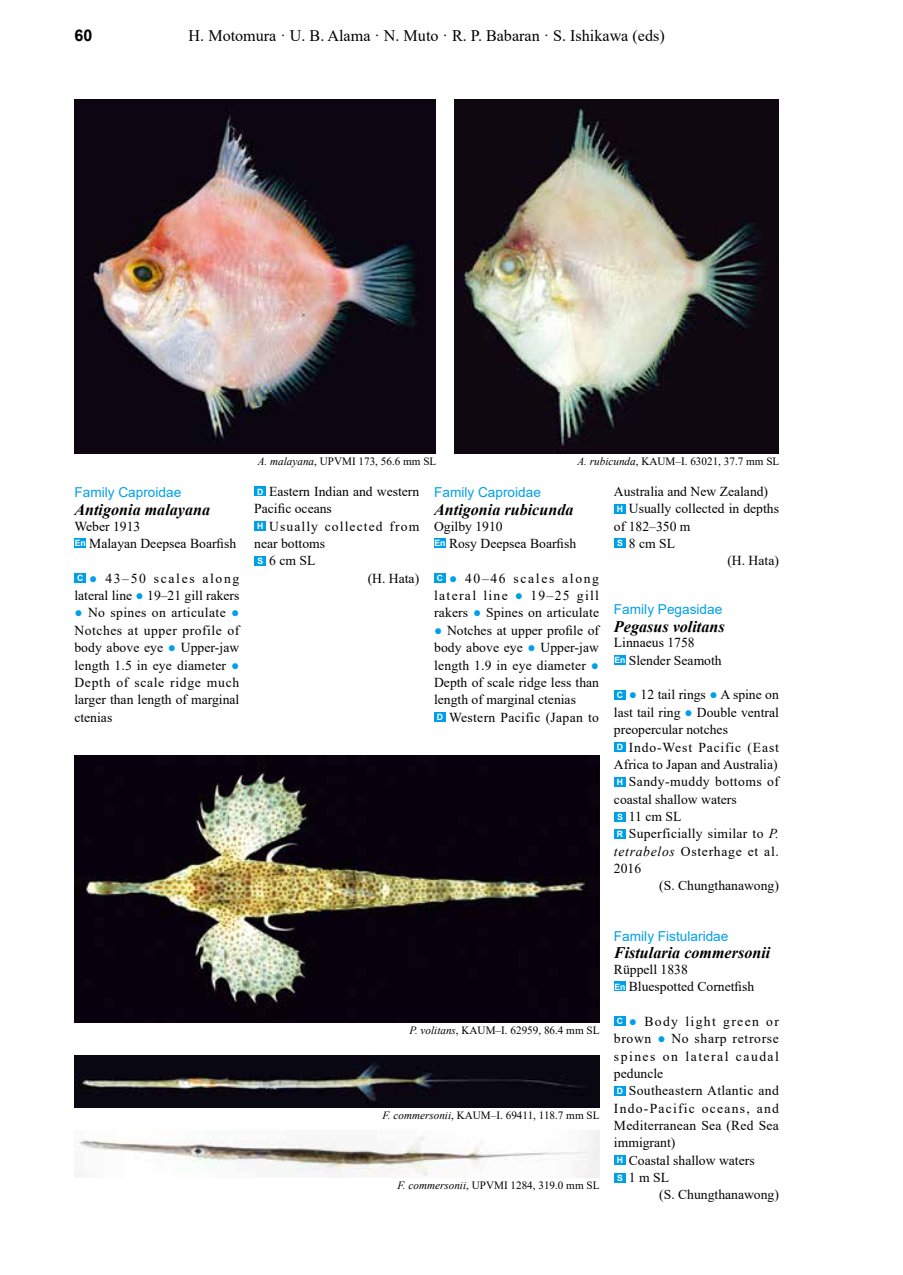
<style>
.page{position:relative;width:903px;height:1275px;background:#fff}
.page>*{position:absolute;margin:0;border:0;box-sizing:border-box;transform-origin:0 0}
.t1{font:italic 700 16.1px "Times New Roman";color:#000}
.t2{font:16.1px "Times New Roman";color:#000}
.t3{font:700 16.1px "Arial";color:#000}
.t4{font:13.65px/17.3px "Times New Roman";color:#000}
.t5{font:13.65px "Arial";color:#00a0e9}
.t6{font:13.65px "Times New Roman";letter-spacing:.05em;color:#000}
.t7{font:13.65px "Times New Roman";letter-spacing:.025em;color:#000}
.t8{font:13.65px "Times New Roman";letter-spacing:.02em;color:#000}
.t9{font:13.65px "Times New Roman";letter-spacing:.03em;color:#000}
.t10{font:13.65px "Times New Roman";letter-spacing:.06em;color:#000}
.t11{font:13.65px "Times New Roman";letter-spacing:.09em;color:#000}
.t12{font:13.65px "Times New Roman";letter-spacing:.08em;color:#000}
.t13{font:13.65px "Times New Roman";letter-spacing:.11em;color:#000}
.t14{font:13.65px "Times New Roman";color:#00a0e9}
.t15{font:11.2px "Times New Roman";color:#000}
.t16{font:700 8.75px "Arial";color:#fff}
.s1{font-style:italic}
.s2{color:#00a0e9}
</style>
<div class="page">
<img style="left:74px;top:1056px;width:525px;height:52px">
<img style="left:74px;top:1131px;width:525px;height:46px">
<img style="left:74px;top:755px;width:525px;height:267px">
<img style="left:454px;top:99px;width:325px;height:354px">
<img style="left:74px;top:99px;width:362px;height:354px">
<div style="left:614px;top:982px;width:12px;height:9px;background:#00a0e9"></div>
<div style="left:614px;top:1016px;width:12px;height:10px;background:#00a0e9"></div>
<div style="left:614px;top:1086px;width:12px;height:10px;background:#00a0e9"></div>
<div style="left:614px;top:1173px;width:12px;height:9px;background:#00a0e9"></div>
<div style="left:614px;top:1155px;width:12px;height:10px;background:#00a0e9"></div>
<div style="left:614px;top:655px;width:12px;height:10px;background:#00a0e9"></div>
<div style="left:614px;top:690px;width:12px;height:9px;background:#00a0e9"></div>
<div style="left:614px;top:742px;width:12px;height:10px;background:#00a0e9"></div>
<div style="left:614px;top:812px;width:12px;height:9px;background:#00a0e9"></div>
<div style="left:614px;top:777px;width:12px;height:9px;background:#00a0e9"></div>
<div style="left:614px;top:829px;width:12px;height:10px;background:#00a0e9"></div>
<div style="left:74px;top:539px;width:12px;height:9px;background:#00a0e9"></div>
<div style="left:74px;top:573px;width:12px;height:10px;background:#00a0e9"></div>
<div style="left:254px;top:487px;width:12px;height:9px;background:#00a0e9"></div>
<div style="left:254px;top:556px;width:12px;height:10px;background:#00a0e9"></div>
<div style="left:254px;top:521px;width:12px;height:10px;background:#00a0e9"></div>
<div style="left:434px;top:539px;width:12px;height:9px;background:#00a0e9"></div>
<div style="left:434px;top:573px;width:12px;height:10px;background:#00a0e9"></div>
<div style="left:434px;top:712px;width:12px;height:10px;background:#00a0e9"></div>
<div style="left:614px;top:539px;width:12px;height:9px;background:#00a0e9"></div>
<div style="left:614px;top:504px;width:12px;height:10px;background:#00a0e9"></div>
<p class="t3" style="left:74px;top:24px;width:19px">60</p>
<p class="t2" style="left:189px;top:24px;width:477px">H. Motomura · U B. . Alama · N. Muto · R .P. Babaran · .S Ishikawa (eds(</p>
<p class="t15" style="left:258px;top:453px;width:180px"><span class="s1">A. malayana</span>, UPVMI 173, 56.6 mm SL</p>
<p class="t15" style="left:577px;top:453px;width:203px"><span class="s1">A. rubicunda</span>, KAUM .I– 63021, 37.7 mm SL</p>
<p class="t5" style="left:74px;top:483px;width:108px">Family Caproidae</p>
<p class="t1" style="left:74px;top:499px;width:137px">Antigonia malayana</p>
<p class="t4" style="left:89px;top:517px;width:148px;text-indent:-15px">Weber 1913<br>Malayan Deepsea Boarfish</p>
<p class="t4" style="left:202px;top:569px;width:38px">along</p>
<p class="t16" style="left:75px;top:537px;width:13px">En</p>
<p class="t16" style="left:77px;top:572px;width:8px">C</p>
<p class="t4" style="left:154px;top:569px;width:42px">scales</p>
<p class="t4" style="left:105px;top:569px;width:42px">43–50</p>
<p class="t4" style="left:74px;top:569px;width:166px;text-indent:15px"><span class="s2">●<br></span>lateral line <span class="s2">●</span> 19–21 gill rakers</p>
<p class="t4" style="left:74px;top:604px;width:166px;text-align:justify"><span class="s2">●</span> No spines on articulate <span class="s2">● </span>Notches at upper profile of body above eye <span class="s2">●</span> Upper-jaw length 1.5 in eye diameter <span class="s2">● </span>Depth of scale ridge much larger than length of marginal ctenias</p>
<p class="t4" style="left:269px;top:482px;width:152px">Eastern Indian and western</p>
<p class="t4" style="left:254px;top:500px;width:79px">Pacific oceans</p>
<p class="t4" style="left:389px;top:517px;width:31px">from</p>
<p class="t16" style="left:257px;top:485px;width:8px">D</p>
<p class="t4" style="left:254px;top:517px;width:72px;text-align:center">Usually near bottoms<br>6 cm SL</p>
<p class="t12" style="left:325px;top:516px;width:59px">collected</p>
<p class="t16" style="left:257px;top:520px;width:8px">H</p>
<p class="t16" style="left:257px;top:555px;width:7px">S</p>
<p class="t4" style="left:368px;top:569px;width:53px">H( . Hata(</p>
<p class="t5" style="left:434px;top:483px;width:108px">Family Caproidae</p>
<p class="t1" style="left:434px;top:499px;width:141px">Antigonia rubicunda</p>
<p class="t4" style="left:449px;top:517px;width:129px;text-indent:-15px">Ogilby 1910<br>Rosy Deepsea Boarfish</p>
<p class="t4" style="left:562px;top:569px;width:38px">along</p>
<p class="t16" style="left:434px;top:537px;width:13px">En</p>
<p class="t16" style="left:437px;top:572px;width:8px">C</p>
<p class="t4" style="left:513px;top:569px;width:42px">scales</p>
<p class="t4" style="left:465px;top:569px;width:42px">40–46</p>
<p class="t14" style="left:449px;top:568px;width:10px">●</p>
<p class="t4" style="left:434px;top:586px;width:166px">lateral<br>rakers <span class="s2">●</span> Spines on articulate</p>
<p class="t4" style="left:434px;top:621px;width:166px;text-align:justify"><span class="s2">●</span> Notches at upper profile of body above eye <span class="s2">●</span> Upper-jaw length 1.9 in eye diameter <span class="s2">● </span>Depth of scale ridge less than length of marginal ctenias</p>
<p class="t7" style="left:449px;top:707px;width:152px">Western Pacific (Japan to</p>
<p class="t4" style="left:483px;top:586px;width:26px">line</p>
<p class="t4" style="left:577px;top:586px;width:24px">gill</p>
<p class="t4" style="left:530px;top:586px;width:41px">19–25</p>
<p class="t14" style="left:515px;top:586px;width:10px">●</p>
<p class="t16" style="left:437px;top:711px;width:8px">D</p>
<p class="t4" style="left:614px;top:482px;width:156px">Australia and New Zealand(</p>
<p class="t4" style="left:629px;top:500px;width:152px">Usually collected in depths</p>
<p class="t4" style="left:614px;top:517px;width:78px">of 182–350 m</p>
<p class="t4" style="left:629px;top:534px;width:48px">8 cm SL</p>
<p class="t4" style="left:727px;top:552px;width:53px">H( . Hata(</p>
<p class="t16" style="left:617px;top:503px;width:8px">H</p>
<p class="t16" style="left:617px;top:537px;width:7px">S</p>
<p class="t5" style="left:614px;top:600px;width:110px">Family Pegasidae</p>
<p class="t1" style="left:614px;top:615px;width:112px">Pegasus volitans</p>
<p class="t4" style="left:629px;top:634px;width:94px;text-indent:-15px">Linnaeus 1758<br>Slender Seamoth</p>
<p class="t4" style="left:629px;top:686px;width:152px"><span class="s2">●</span> 12 tail rings <span class="s2">●</span> A spine on</p>
<p class="t4" style="left:614px;top:703px;width:166px">last tail ring <span class="s2">●</span> Double ventral</p>
<p class="t4" style="left:614px;top:720px;width:116px">preopercular notches</p>
<p class="t4" style="left:747px;top:738px;width:33px">(East</p>
<p class="t16" style="left:614px;top:654px;width:13px">En</p>
<p class="t16" style="left:617px;top:689px;width:8px">C</p>
<p class="t10" style="left:629px;top:737px;width:65px">Indo-West</p>
<p class="t4" style="left:614px;top:755px;width:165px">Africa to Japan and Australia(</p>
<p class="t9" style="left:629px;top:772px;width:152px">Sandy-muddy bottoms of</p>
<p class="t4" style="left:614px;top:790px;width:124px">coastal shallow waters</p>
<p class="t4" style="left:629px;top:807px;width:54px">11 cm SL</p>
<p class="t8" style="left:629px;top:824px;width:152px">Superficially similar to <span class="s1">.P</span></p>
<p class="t6" style="left:614px;top:841px;width:166px"><span class="s1">tetrabelos</span> Osterhage et al.</p>
<p class="t4" style="left:614px;top:859px;width:29px">2016</p>
<p class="t4" style="left:659px;top:877px;width:121px">.S( Chungthanawong(</p>
<p class="t10" style="left:698px;top:737px;width:44px">Pacific</p>
<p class="t16" style="left:617px;top:741px;width:8px">D</p>
<p class="t16" style="left:617px;top:775px;width:8px">H</p>
<p class="t16" style="left:617px;top:810px;width:7px">S</p>
<p class="t16" style="left:617px;top:828px;width:8px">R</p>
<p class="t15" style="left:410px;top:1022px;width:191px"><span class="s1">.P volitans</span>, KAUM .I– 62959, 86.4 mm SL</p>
<p class="t15" style="left:382px;top:1108px;width:218px"><span class="s1">.F commersonii</span>, KAUM .I– 69411, 118.7 mm SL</p>
<p class="t15" style="left:397px;top:1177px;width:203px"><span class="s1">.F commersonii</span>, UPVMI 1284, 319.0 mm SL</p>
<p class="t5" style="left:614px;top:926px;width:116px">Family Fistularidae</p>
<p class="t1" style="left:614px;top:942px;width:158px">Fistularia commersonii</p>
<p class="t4" style="left:629px;top:960px;width:127px;text-indent:-15px">Rüppell 1838<br>Bluespotted Cornetfish</p>
<p class="t4" style="left:766px;top:1012px;width:14px">or</p>
<p class="t16" style="left:614px;top:980px;width:13px">En</p>
<p class="t16" style="left:617px;top:1015px;width:8px">C</p>
<p class="t4" style="left:644px;top:1012px;width:35px">Body</p>
<p class="t4" style="left:685px;top:1012px;width:32px">light</p>
<p class="t14" style="left:629px;top:1012px;width:10px">●</p>
<p class="t6" style="left:614px;top:1029px;width:166px">brown <span class="s2">●</span> No sharp retrorse</p>
<p class="t4" style="left:736px;top:1047px;width:44px">caudal</p>
<p class="t4" style="left:723px;top:1012px;width:37px">green</p>
<p class="t4" style="left:614px;top:1047px;width:43px">spines</p>
<p class="t4" style="left:614px;top:1064px;width:51px">peduncle</p>
<p class="t7" style="left:629px;top:1081px;width:151px">Southeastern Atlantic and</p>
<p class="t4" style="left:757px;top:1099px;width:24px">and</p>
<p class="t13" style="left:685px;top:1046px;width:44px">lateral</p>
<p class="t4" style="left:663px;top:1047px;width:17px">on</p>
<p class="t16" style="left:617px;top:1085px;width:8px">D</p>
<p class="t11" style="left:614px;top:1098px;width:82px">Indo-Pacific</p>
<p class="t4" style="left:614px;top:1116px;width:166px">Mediterranean Sea (Red Sea</p>
<p class="t4" style="left:614px;top:1134px;width:63px">immigrant(</p>
<p class="t4" style="left:629px;top:1151px;width:127px">Coastal shallow waters</p>
<p class="t4" style="left:629px;top:1168px;width:42px">m1 SL</p>
<p class="t4" style="left:659px;top:1186px;width:121px">.S( Chungthanawong(</p>
<p class="t4" style="left:702px;top:1099px;width:49px">oceans,</p>
<p class="t16" style="left:617px;top:1154px;width:8px">H</p>
<p class="t16" style="left:617px;top:1171px;width:7px">S</p>
</div>
